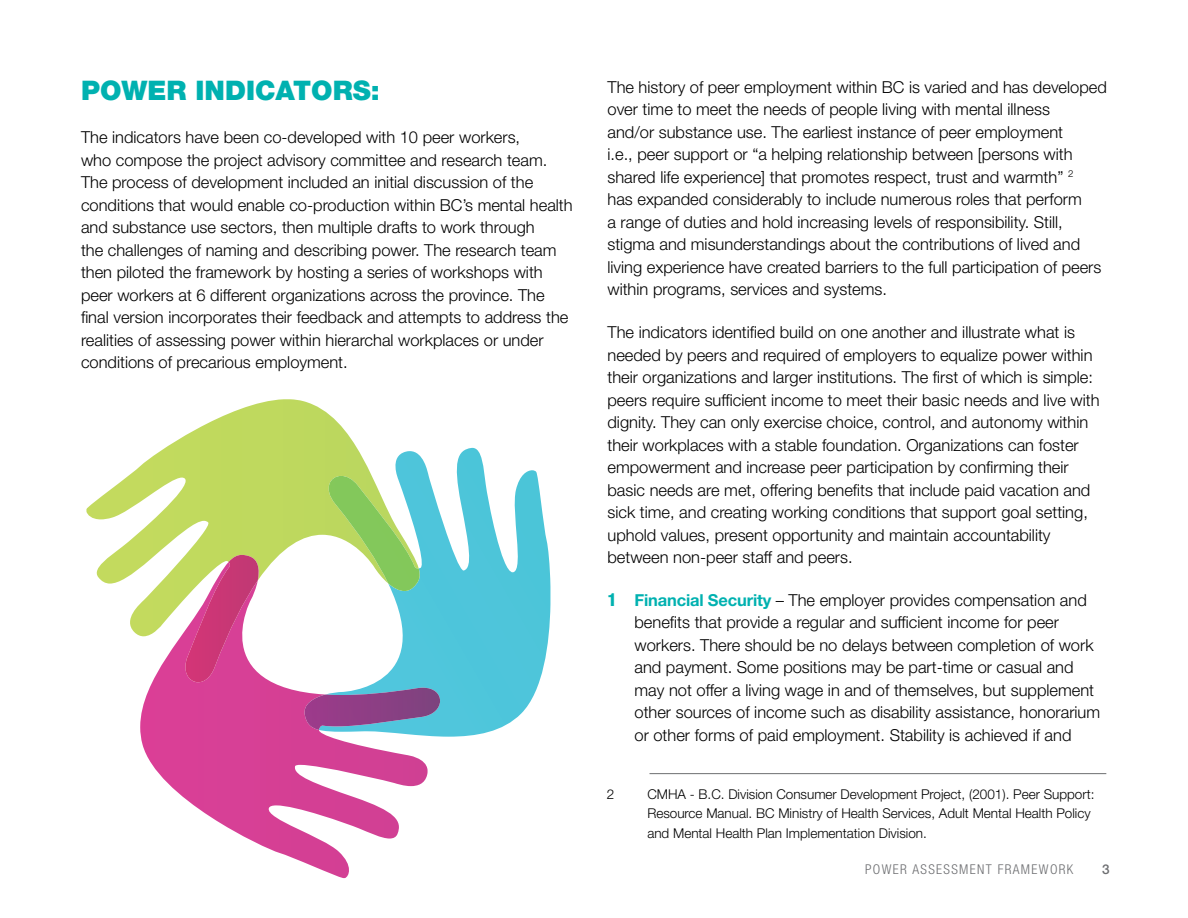
<style>
.page{position:relative;width:1188px;height:918px;background:#fff}
.page>*{position:absolute;margin:0;border:0;box-sizing:border-box;transform-origin:0 0}
.t1{font:900 27px "Helvetica Neue LT Std";color:#00b1b0}
.t2{font:300 16.5px/22.5px "Helvetica Neue LT Std";color:#000}
.t3{font:300 13.5px/19.5px "Helvetica Neue LT Std";color:#000}
.t4{font:300 condensed 13.5px "Helvetica Neue LT Std";letter-spacing:.1em;color:#6d6e71}
.t5{font:500 13.5px "Helvetica Neue LT Std";color:#6d6e71}
.s1{font-weight:800;font-stretch:condensed;font-size:18px;color:#00b1b0}
.s2{font-weight:700;color:#00b1b0}
</style>
<div class="page">
<svg style="left:419px;top:448px;width:131px;height:289px"></svg>
<svg style="left:86px;top:399px;width:333px;height:237px"></svg>
<img style="left:327px;top:476px;width:94px;height:86px">
<svg style="left:140px;top:562px;width:288px;height:316px"></svg>
<img style="left:303px;top:688px;width:139px;height:42px">
<img style="left:184px;top:555px;width:76px;height:127px">
<hr style="left:650px;top:773px;width:456px;height:1px;background:#6d6e71">
<h1 class="t1" style="left:81px;top:75px;width:300px">POWER INDICATORS:</h1>
<p class="t2" style="left:81px;top:126px;width:493px">The indicators have been co-developed with 10 peer workers,<br>who compose the project advisory committee and research team.<br>The process of development included an initial discussion of the conditions that would enable co-production within BC’s mental health and substance use sectors, then multiple drafts to work through<br>the challenges of naming and describing power. The research team then piloted the framework by hosting a series of workshops with peer workers at 6 different organizations across the province. The final version incorporates their feedback and attempts to address the realities of assessing power within hierarchal workplaces or under conditions of precarious employment.</p>
<p class="t2" style="left:607px;top:75px;width:501px">The history of peer employment within BC is varied and has developed over time to meet the needs of people living with mental illness<br>and/or substance use. The earliest instance of peer employment<br>i.e., peer support or “a helping relationship between [persons with shared life experience] that promotes respect, trust and warmth” <sup>2<br></sup>has expanded considerably to include numerous roles that perform<br>a range of duties and hold increasing levels of responsibility. Still, stigma and misunderstandings about the contributions of lived and living experience have created barriers to the full participation of peers within programs, services and systems.</p>
<p class="t2" style="left:607px;top:321px;width:494px">The indicators identified build on one another and illustrate what is needed by peers and required of employers to equalize power within their organizations and larger institutions. The first of which is simple: peers require sufficient income to meet their basic needs and live with dignity. They can only exercise choice, control, and autonomy within their workplaces with a stable foundation. Organizations can foster empowerment and increase peer participation by confirming their basic needs are met, offering benefits that include paid vacation and sick time, and creating working conditions that support goal setting, uphold values, present opportunity and maintain accountability between non-peer staff and peers.</p>
<p class="t2" style="left:634px;top:588px;width:467px;text-indent:-27px"><span class="s1">1</span> <span class="s2">Financial Security</span> – The employer provides compensation and benefits that provide a regular and sufficient income for peer workers. There should be no delays between completion of work and payment. Some positions may be part-time or casual and may not offer a living wage in and of themselves, but supplement other sources of income such as disability assistance, honorarium or other forms of paid employment. Stability is achieved if and</p>
<p class="t3" style="left:607px;top:784px;width:9px">2</p>
<p class="t3" style="left:647px;top:784px;width:449px">CMHA - B.C. Division Consumer Development Project, (2001). Peer Support:<br>Resource Manual. BC Ministry of Health Services, Adult Mental Health Policy and Mental Health Plan Implementation Division.</p>
<p class="t4" style="left:865px;top:861px;width:210px">POWER ASSESSMENT FRAMEWORK</p>
<p class="t5" style="left:1102px;top:861px;width:9px">3</p>
</div>
